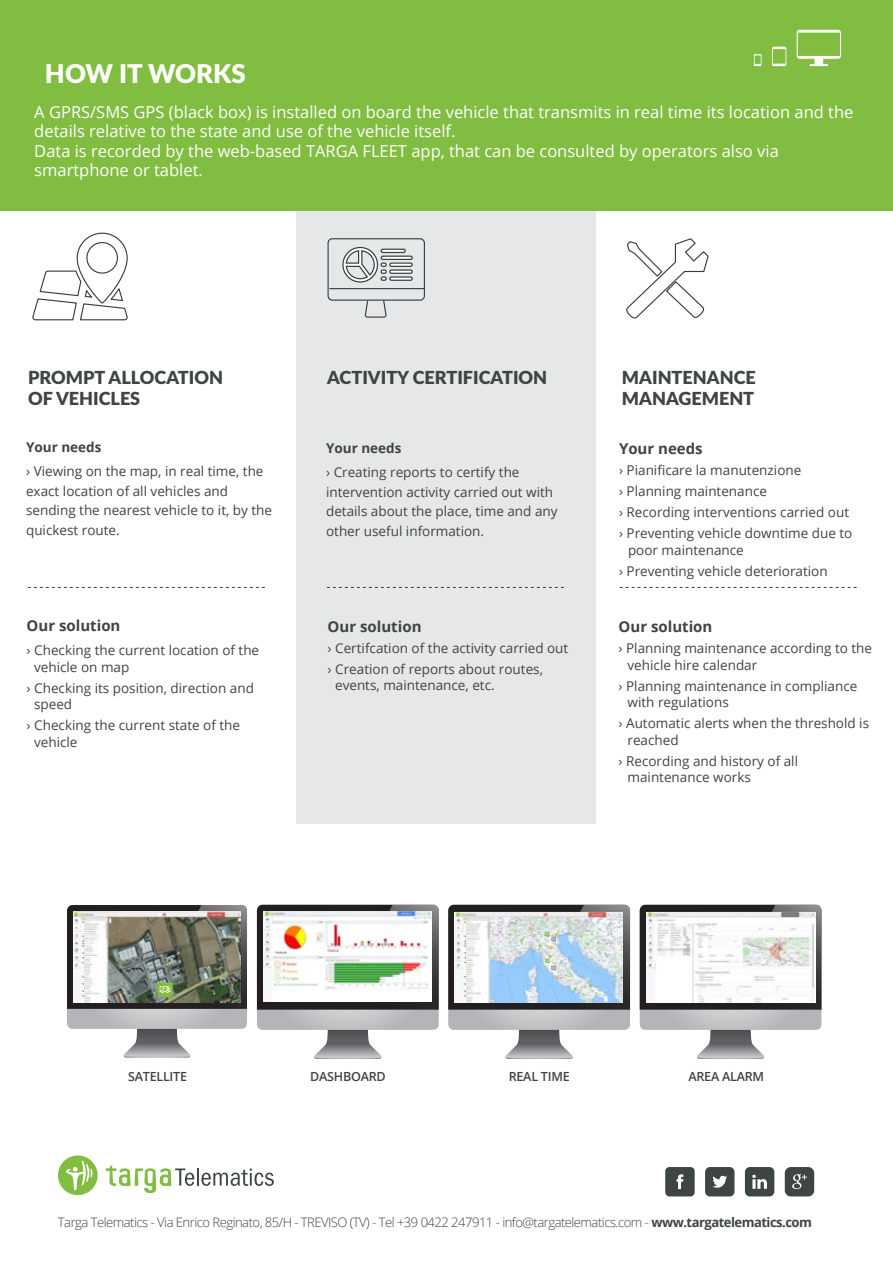
<style>
.page{position:relative;width:893px;height:1263px;background:#fff}
.page>*{position:absolute;margin:0;border:0;box-sizing:border-box;transform-origin:0 0}
.t1{font:900 25.8px "Lato";color:#fff}
.t2{font:900 18px/21.6px "Lato";color:#3e4543}
.t3{font:16.5px/19.5px "Open Sans";color:#fff}
.t4{font:700 15px "Open Sans";color:#3e4543}
.t5{font:13.5px/16.5px "Open Sans";color:#3e4543}
.t6{font:700 13.5px "Open Sans";color:#3e4543}
.t7{font:300 13.05px "Open Sans";letter-spacing:-.04em;color:#3e4543}
.t8{font:600 12.6px "Open Sans";letter-spacing:-.02em;color:#3e4543}
.s1{font-weight:700}
</style>
<div class="page">
<div style="left:296px;top:211px;width:299px;height:613px;background:#e6e7e8"></div>
<div style="left:0;top:0;width:893px;height:211px;background:#81bd41"></div>
<svg style="left:665px;top:1167px;width:30px;height:29px"></svg>
<svg style="left:705px;top:1167px;width:29px;height:29px"></svg>
<svg style="left:745px;top:1167px;width:29px;height:29px"></svg>
<svg style="left:785px;top:1167px;width:29px;height:29px"></svg>
<svg style="left:106px;top:1166px;width:168px;height:27px"></svg>
<svg style="left:58px;top:1155px;width:40px;height:40px"></svg>
<svg style="left:626px;top:238px;width:83px;height:81px"></svg>
<svg style="left:32px;top:232px;width:96px;height:89px"></svg>
<div style="left:327px;top:238px;width:98px;height:63px;border:1px solid #364040;border-radius:4px"></div>
<hr style="left:330px;top:288px;width:94px;height:1px;background:#364040">
<svg style="left:364px;top:299px;width:23px;height:19px"></svg>
<div style="left:381px;top:249px;width:25px;height:4px;border:1px solid #364040;border-radius:2px"></div>
<hr style="left:390px;top:263px;width:22px;height:3px;background:#fff;border-radius:2px">
<div style="left:389px;top:262px;width:24px;height:5px;border:1px solid #364040;border-radius:2px"></div>
<hr style="left:390px;top:270px;width:22px;height:3px;background:#fff;border-radius:2px">
<div style="left:389px;top:269px;width:24px;height:5px;border:1px solid #364040;border-radius:2px"></div>
<hr style="left:390px;top:277px;width:22px;height:3px;background:#fff;border-radius:2px">
<div style="left:389px;top:276px;width:24px;height:5px;border:1px solid #364040;border-radius:2px"></div>
<svg style="left:342px;top:246px;width:45px;height:37px"></svg>
<div style="left:381px;top:256px;width:32px;height:4px;border:1px solid #364040;border-radius:2px"></div>
<svg style="left:620px;top:587px;width:237px;height:1px"></svg>
<svg style="left:327px;top:587px;width:237px;height:1px"></svg>
<svg style="left:28px;top:587px;width:237px;height:1px"></svg>
<svg style="left:772px;top:47px;width:14px;height:19px"></svg>
<svg style="left:754px;top:54px;width:7px;height:12px"></svg>
<svg style="left:797px;top:30px;width:44px;height:36px"></svg>
<svg style="left:257px;top:905px;width:182px;height:154px"></svg>
<img style="left:264px;top:912px;width:168px;height:90px">
<svg style="left:640px;top:905px;width:181px;height:154px"></svg>
<svg style="left:67px;top:905px;width:180px;height:153px"></svg>
<svg style="left:448px;top:905px;width:182px;height:154px"></svg>
<img style="left:647px;top:912px;width:168px;height:91px">
<h1 class="t1" style="left:45px;top:54px;width:202px">HOW IT WORKS</h1>
<p class="t3" style="left:34px;top:102px;width:821px">A GPRS/SMS GPS (black box) is installed on board the vehicle that transmits in real time its location and the details relative to the state and use of the vehicle itself.<br>Data is recorded by the web-based TARGA FLEET app, that can be consulted by operators also via smartphone or tablet.</p>
<h2 class="t2" style="left:28px;top:365px;width:196px">PROMPT ALLOCATION</h2>
<h2 class="t2" style="left:327px;top:365px;width:222px">ACTIVITY CERTIFICATION</h2>
<h2 class="t2" style="left:28px;top:387px;width:114px">OF VEHICLES</h2>
<p class="t6" style="left:26px;top:438px;width:77px">Your needs</p>
<p class="t5" style="left:26px;top:461px;width:248px;line-height:19.5px">› Viewing on the map, in real time, the exact location of all vehicles and sending the nearest vehicle to it, by the quickest route.</p>
<p class="t4" style="left:27px;top:615px;width:95px">Our solution</p>
<p class="t5" style="left:34px;top:642px;width:227px;text-indent:-8px">› Checking the current location of the vehicle on map</p>
<p class="t5" style="left:34px;top:679px;width:221px;text-indent:-8px">› Checking its position, direction and speed</p>
<p class="t5" style="left:34px;top:717px;width:208px;text-indent:-8px">› Checking the current state of the vehicle</p>
<p class="t6" style="left:326px;top:439px;width:77px">Your needs</p>
<p class="t5" style="left:326px;top:462px;width:233px;line-height:19.5px">› Creating reports to certify the intervention activity carried out with details about the place, time and any other useful information.</p>
<p class="t4" style="left:328px;top:616px;width:95px">Our solution</p>
<p class="t5" style="left:328px;top:637px;width:242px;line-height:21px">› Certifcation of the activity carried out › Creation of reports about routes,</p>
<p class="t5" style="left:335px;top:677px;width:161px">events, maintenance, etc.</p>
<h2 class="t2" style="left:622px;top:365px;width:135px">MAINTENANCE<br>MANAGEMENT</h2>
<p class="t4" style="left:619px;top:438px;width:85px">Your needs</p>
<p class="t5" style="left:619px;top:460px;width:235px;line-height:21px">› Pianificare la manutenzione<br>› Planning maintenance<br>› Recording interventions carried out › Preventing vehicle downtime due to</p>
<p class="t5" style="left:619px;top:539px;width:210px;line-height:21px;text-indent:9px">poor maintenance<br>› Preventing vehicle deterioration</p>
<p class="t4" style="left:618px;top:616px;width:95px">Our solution</p>
<p class="t5" style="left:627px;top:639px;width:246px;text-indent:-9px">› Planning maintenance according to the vehicle hire calendar</p>
<p class="t5" style="left:627px;top:677px;width:231px;text-indent:-9px">› Planning maintenance in compliance with regulations</p>
<p class="t5" style="left:627px;top:715px;width:243px;text-indent:-9px">› Automatic alerts when the threshold is reached</p>
<p class="t5" style="left:627px;top:752px;width:172px;text-indent:-9px">› Recording and history of all maintenance works</p>
<p class="t8" style="left:128px;top:1068px;width:60px">SATELLITE</p>
<p class="t8" style="left:310px;top:1068px;width:77px">DASHBOARD</p>
<p class="t8" style="left:509px;top:1067px;width:62px">REAL TIME</p>
<p class="t8" style="left:688px;top:1067px;width:77px">AREA ALARM</p>
<p class="t7" style="left:58px;top:1213px;width:755px">Targa Telematics - Via Enrico Reginato, 85/H - TREVISO (TV) - Tel +39 0422 247911 - info@targatelematics.com - <span class="s1">www.targatelematics.com</span></p>
</div>
